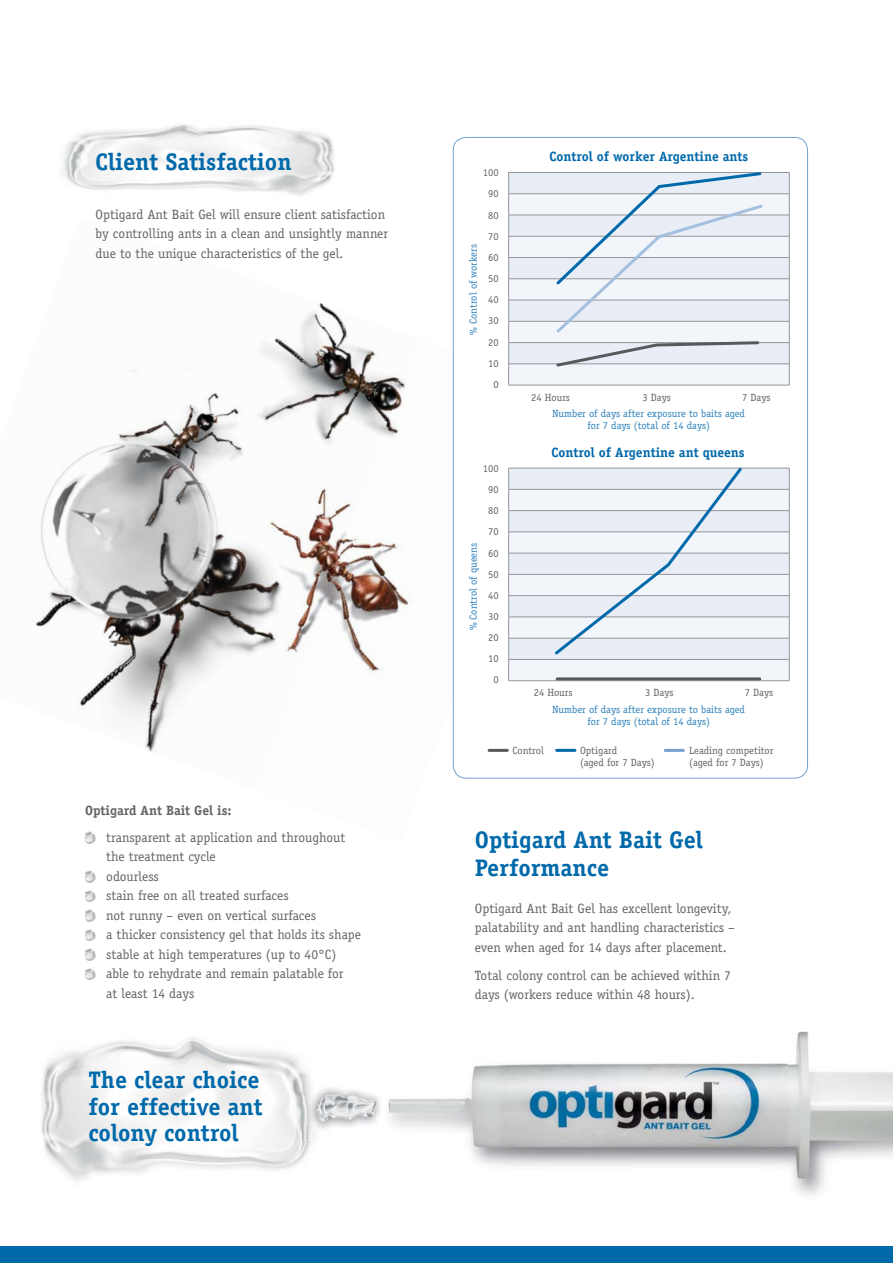
<style>
.page{position:relative;width:893px;height:1263px;background:#fff}
.page>*{position:absolute;margin:0;border:0;box-sizing:border-box;transform-origin:0 0}
.t1{font:700 24px/26.7px "Officina Serif";color:#0069aa}
.t2{font:13.5px/19.5px "Officina Serif";color:#636466}
.t3{font:700 13.5px "Officina Serif";color:#0069aa}
.t4{font:700 13.5px "Officina Serif";color:#636466}
.t5{font:10.5px/12px "Officina Serif";color:#2f81bb;text-align:center}
.t6{font:10.5px/21.1px "Officina Serif";color:#636466;text-align:right}
</style>
<div class="page">
<img style="left:42px;top:303px;width:306px;height:215px">
<img style="left:255px;top:338px;width:308px;height:441px">
<img style="left:34px;top:518px;width:276px;height:261px">
<div style="left:453px;top:137px;width:354px;height:641px;background:#fff;border-radius:13px"></div>
<svg style="left:509px;top:173px;width:280px;height:20px"></svg>
<svg style="left:509px;top:194px;width:280px;height:191px;fill:#f2f5fa"></svg>
<hr style="left:508px;top:172px;width:281px;height:1px;background:#939598">
<hr style="left:508px;top:193px;width:281px;height:1px;background:#939598">
<hr style="left:508px;top:215px;width:281px;height:1px;background:#939598">
<hr style="left:508px;top:236px;width:281px;height:1px;background:#939598">
<hr style="left:508px;top:257px;width:281px;height:1px;background:#939598">
<hr style="left:508px;top:279px;width:281px;height:1px;background:#939598">
<hr style="left:508px;top:300px;width:281px;height:1px;background:#939598">
<hr style="left:508px;top:321px;width:281px;height:1px;background:#939598">
<hr style="left:508px;top:342px;width:281px;height:1px;background:#939598">
<hr style="left:508px;top:364px;width:281px;height:1px;background:#939598">
<svg style="left:508px;top:173px;width:1px;height:212px"></svg>
<svg style="left:789px;top:173px;width:1px;height:212px"></svg>
<hr style="left:508px;top:385px;width:281px;height:1px;background:#939598">
<svg style="left:554px;top:172px;width:211px;height:197px"></svg>
<hr style="left:489px;top:749px;width:18px;height:3px;background:#58595b">
<hr style="left:557px;top:749px;width:18px;height:3px;background:#0069aa">
<hr style="left:665px;top:749px;width:18px;height:3px;background:#74a1ce">
<img style="left:325px;top:1087px;width:24px;height:41px">
<img style="left:349px;top:1031px;width:544px;height:165px">
<img style="left:41px;top:1037px;width:284px;height:145px">
<img style="left:61px;top:124px;width:274px;height:72px">
<svg style="left:509px;top:469px;width:280px;height:20px;background:#e8ebf4"></svg>
<svg style="left:509px;top:490px;width:280px;height:190px;fill:#f2f5fa"></svg>
<hr style="left:508px;top:468px;width:281px;height:1px;background:#939598">
<hr style="left:508px;top:489px;width:281px;height:1px;background:#939598">
<hr style="left:508px;top:510px;width:281px;height:1px;background:#939598">
<hr style="left:508px;top:532px;width:281px;height:1px;background:#939598">
<hr style="left:508px;top:553px;width:281px;height:1px;background:#939598">
<hr style="left:508px;top:574px;width:281px;height:1px;background:#939598">
<hr style="left:508px;top:595px;width:281px;height:1px;background:#939598">
<hr style="left:508px;top:617px;width:281px;height:1px;background:#939598">
<hr style="left:508px;top:638px;width:281px;height:1px;background:#939598">
<hr style="left:508px;top:659px;width:281px;height:1px;background:#939598">
<svg style="left:508px;top:468px;width:1px;height:212px"></svg>
<svg style="left:789px;top:468px;width:1px;height:212px"></svg>
<hr style="left:508px;top:680px;width:281px;height:1px;background:#939598">
<hr style="left:557px;top:677px;width:203px;height:3px;background:#58595b">
<svg style="left:552px;top:467px;width:192px;height:190px"></svg>
<svg style="left:85px;top:832px;width:10px;height:11px"></svg>
<svg style="left:85px;top:871px;width:10px;height:11px"></svg>
<svg style="left:85px;top:890px;width:10px;height:12px"></svg>
<svg style="left:85px;top:910px;width:10px;height:11px"></svg>
<svg style="left:85px;top:929px;width:10px;height:12px"></svg>
<svg style="left:85px;top:949px;width:10px;height:11px"></svg>
<svg style="left:85px;top:968px;width:10px;height:12px"></svg>
<div style="left:0;top:1246px;width:893px;height:17px;background:#0069aa"></div>
<h1 class="t1" style="left:96px;top:150px;width:197px">Client Satisfaction</h1>
<p class="t2" style="left:96px;top:206px;width:294px">Optigard Ant Bait Gel will ensure client satisfaction by controlling ants in a clean and unsightly manner due to the unique characteristics of the gel.</p>
<p class="t4" style="left:85px;top:806px;width:148px">Optigard Ant Bait Gel is:</p>
<p class="t2" style="left:106px;top:828px;width:256px">transparent at application and throughout the treatment cycle<br>odourless<br>stain free on all treated surfaces<br>not runny – even on vertical surfaces<br>a thicker consistency gel that holds its shape stable at high temperatures (up to 40°C) able to rehydrate and remain palatable for<br>at least 14 days</p>
<h1 class="t1" style="left:88px;top:1068px;width:176px">The clear choice for effective ant colony control</h1>
<p class="t6" style="left:483px;top:163px;width:17px">100<br>90<br>80<br>70<br>60<br>50<br>40<br>30<br>20<br>10<br>0</p>
<p class="t5" style="left:468px;top:335px;width:92px;rotate:-90deg">% Control of workers</p>
<p class="t6" style="left:483px;top:459px;width:17px">100<br>90<br>80<br>70<br>60<br>50<br>40<br>30<br>20<br>10<br>0</p>
<p class="t5" style="left:468px;top:630px;width:89px;rotate:-90deg">% Control of queens</p>
<p class="t3" style="left:550px;top:152px;width:200px">Control of worker Argentine ants</p>
<p class="t6" style="left:531px;top:387px;width:40px">24 Hours</p>
<p class="t6" style="left:642px;top:387px;width:30px">3 Days</p>
<p class="t6" style="left:742px;top:387px;width:30px">7 Days</p>
<p class="t5" style="left:552px;top:409px;width:194px">Number of days after exposure to baits aged for 7 days (total of 14 days)</p>
<p class="t3" style="left:552px;top:447px;width:195px">Control of Argentine ant queens</p>
<p class="t6" style="left:534px;top:683px;width:40px">24 Hours</p>
<p class="t6" style="left:645px;top:683px;width:30px">3 Days</p>
<p class="t6" style="left:745px;top:683px;width:30px">7 Days</p>
<p class="t5" style="left:552px;top:704px;width:194px">Number of days after exposure to baits aged for 7 days (total of 14 days)</p>
<p class="t6" style="left:512px;top:740px;width:33px">Control</p>
<p class="t6" style="left:580px;top:745px;width:76px;line-height:12px;text-align:left">Optigard<br>(aged for 7 Days)</p>
<p class="t6" style="left:689px;top:745px;width:86px;line-height:12px;text-align:left">Leading competitor (aged for 7 Days)</p>
<h1 class="t1" style="left:475px;top:827px;width:230px;line-height:28.8px">Optigard Ant Bait Gel<br>Performance</h1>
<p class="t2" style="left:475px;top:899px;width:262px">Optigard Ant Bait Gel has excellent longevity, palatability and ant handling characteristics – even when aged for 14 days after placement.</p>
<p class="t2" style="left:475px;top:966px;width:258px">Total colony control can be achieved within 7 days (workers reduce within 48 hours).</p>
</div>
